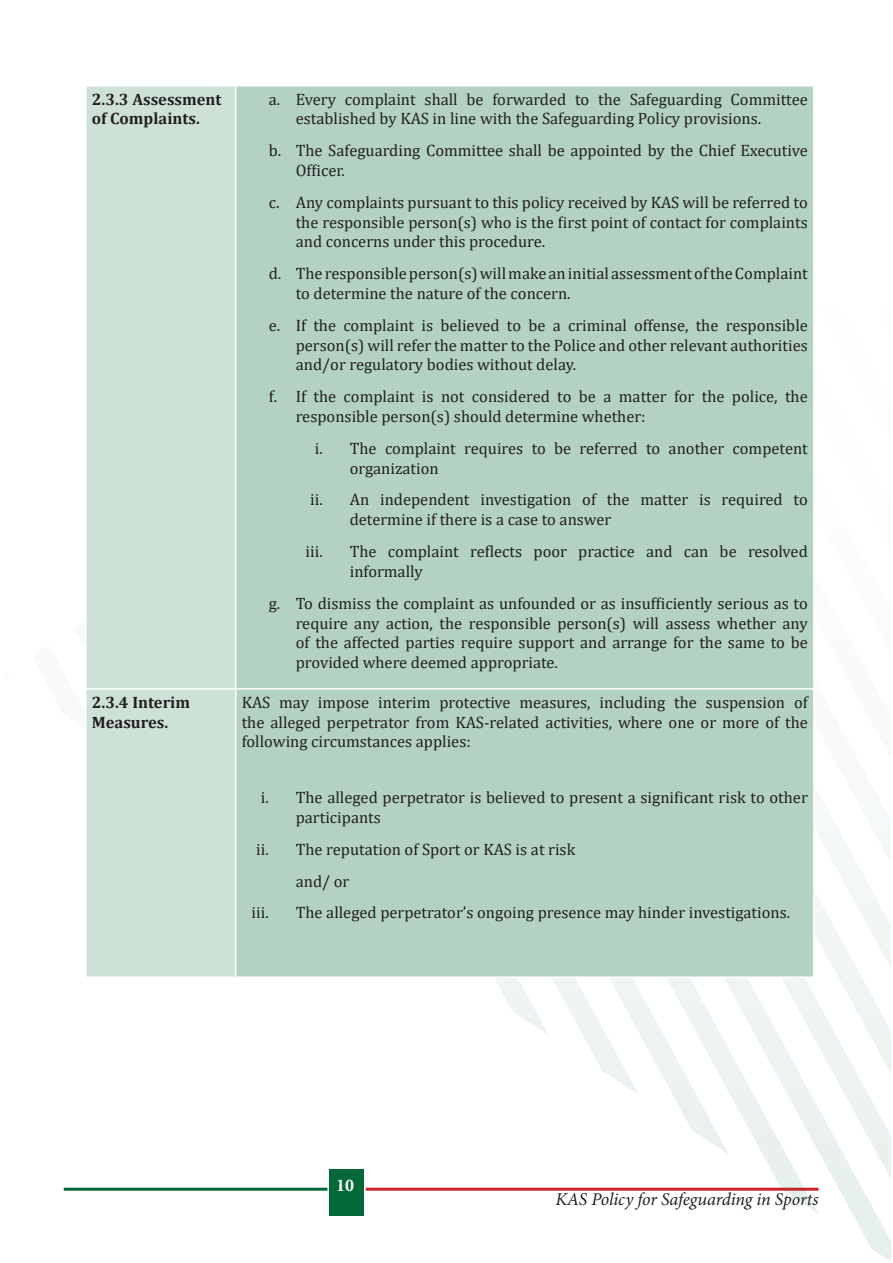
<style>
.page{position:relative;width:893px;height:1263px;background:#fff}
.page>*{position:absolute;margin:0;border:0;box-sizing:border-box;transform-origin:0 0}
.t1{font:italic 18px "Minion Pro";letter-spacing:-.01em;color:#231f20}
.t2{font:700 18px "Minion Pro";color:#fff}
.t3{font:16.5px/19.8px "Cambria";color:#231f20}
.t4{font:700 16.5px/19.8px "Cambria";color:#231f20}
</style>
<div class="page">
<div style="left:330px;top:1169px;width:34px;height:47px;background:#026838"></div>
<hr style="left:64px;top:1188px;width:263px;height:3px;background:#026838">
<hr style="left:366px;top:1188px;width:453px;height:3px;background:#d1232a">
<svg style="left:819px;top:830px;width:72px;height:431px"></svg>
<svg style="left:369px;top:830px;width:450px;height:383px"></svg>
<svg style="left:369px;top:978px;width:360px;height:176px"></svg>
<svg style="left:369px;top:978px;width:270px;height:117px"></svg>
<svg style="left:369px;top:978px;width:180px;height:58px"></svg>
<div style="left:87px;top:87px;width:148px;height:889px;background:#cde1d7"></div>
<div style="left:236px;top:87px;width:577px;height:889px;background:#b3d2c3"></div>
<hr style="left:85px;top:688px;width:151px;height:2px;background:#fff">
<hr style="left:236px;top:688px;width:579px;height:2px;background:#fff">
<hr style="left:813px;top:690px;width:2px;height:286px;background:#fff">
<hr style="left:236px;top:976px;width:579px;height:2px;background:#fff">
<p class="t4" style="left:92px;top:89px;width:131px">2.3.3 Assessment of Complaints.</p>
<p class="t3" style="left:296px;top:89px;width:514px;text-indent:-27px">a. Every complaint shall be forwarded to the Safeguarding Committee established by KAS in line with the Safeguarding Policy provisions.</p>
<p class="t3" style="left:296px;top:141px;width:514px;text-indent:-27px">b. The Safeguarding Committee shall be appointed by the Chief Executive<br>Officer.</p>
<p class="t3" style="left:296px;top:192px;width:514px;text-align:justify;text-indent:-27px">c. Any complaints pursuant to this policy received by KAS will be referred to the responsible person(s) who is the first point of contact for complaints and concerns under this procedure.</p>
<p class="t3" style="left:296px;top:264px;width:514px;text-indent:-27px">d. The responsible person(s) will make an initial assessment of the Complaint to determine the nature of the concern.</p>
<p class="t3" style="left:296px;top:315px;width:514px;text-align:justify;text-indent:-27px">e. If the complaint is believed to be a criminal offense, the responsible person(s) will refer the matter to the Police and other relevant authorities and/or regulatory bodies without delay.</p>
<p class="t3" style="left:296px;top:387px;width:514px;text-indent:-27px">f. If the complaint is not considered to be a matter for the police, the responsible person(s) should determine whether:</p>
<p class="t3" style="left:350px;top:438px;width:460px;text-indent:-35px">i. The complaint requires to be referred to another competent organization</p>
<p class="t3" style="left:350px;top:490px;width:460px;text-indent:-40px">ii. An independent investigation of the matter is required to determine if there is a case to answer</p>
<p class="t3" style="left:306px;top:541px;width:19px">iii.</p>
<p class="t3" style="left:350px;top:541px;width:460px">The complaint reflects poor practice and can be resolved informally</p>
<p class="t3" style="left:296px;top:593px;width:514px;text-align:justify;text-indent:-27px">g. To dismiss the complaint as unfounded or as insufficiently serious as to require any action, the responsible person(s) will assess whether any of the affected parties require support and arrange for the same to be provided where deemed appropriate.</p>
<p class="t4" style="left:92px;top:692px;width:100px">2.3.4 Interim<br>Measures.</p>
<p class="t3" style="left:242px;top:692px;width:568px;text-align:justify">KAS may impose interim protective measures, including the suspension of the alleged perpetrator from KAS-related activities, where one or more of the following circumstances applies:</p>
<p class="t3" style="left:296px;top:787px;width:514px;text-indent:-35px">i. The alleged perpetrator is believed to present a significant risk to other participants</p>
<p class="t3" style="left:256px;top:839px;width:321px">ii. The reputation of Sport or KAS is at risk</p>
<p class="t3" style="left:296px;top:871px;width:55px">and/ or</p>
<p class="t3" style="left:252px;top:903px;width:19px">iii.</p>
<p class="t3" style="left:296px;top:903px;width:496px">The alleged perpetrator’s ongoing presence may hinder investigations.</p>
<p class="t2" style="left:336px;top:1172px;width:19px">10</p>
<p class="t1" style="left:555px;top:1187px;width:265px">KAS Policy for Safeguarding in Sports</p>
</div>
